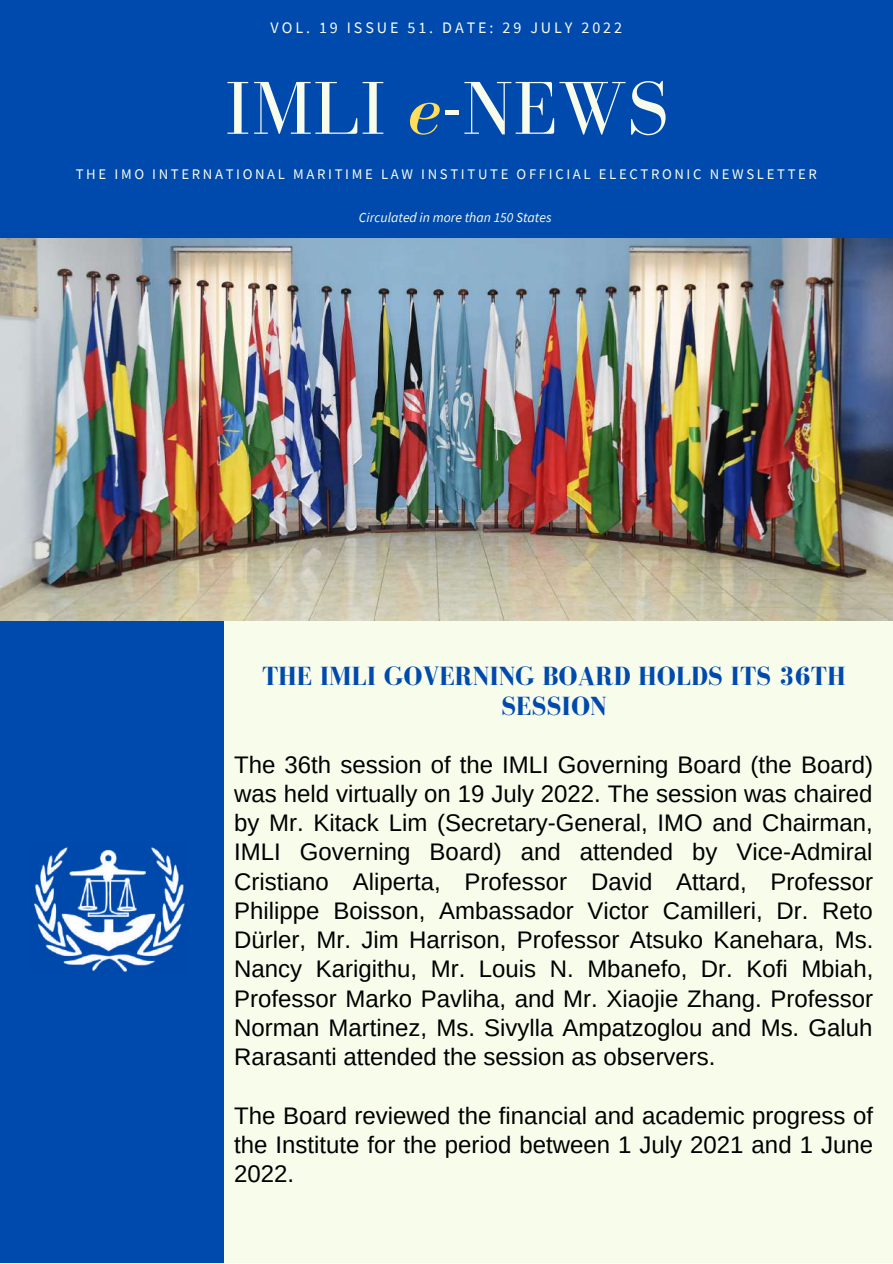
<style>
.page{position:relative;width:893px;height:1264px;background:#fff}
.page>*{position:absolute;margin:0;border:0;box-sizing:border-box;transform-origin:0 0}
.t1{font:77.1px "Bodoni FLF";color:#f8fceb}
.t2{font:700 27px/29.2px "Bodoni FLF";color:#004aad;text-align:center}
.t3{font:24px/29.2px "Arimo";color:#000;text-align:justify}
.t4{font:16.05px "Source Sans Pro";letter-spacing:.18em;color:#f8fceb}
.t5{font:14.7px "Source Sans Pro";letter-spacing:.18em;color:#f8fceb}
.t6{font:italic 13.8px "Source Sans Pro";color:#f8fceb}
.s1{font-style:italic;color:#ffde59}
</style>
<div class="page">
<div style="left:0;top:0;width:892px;height:1262px;background:#f8fceb"></div>
<div style="left:0;top:550px;width:223px;height:712px;background:#004aad"></div>
<div style="left:0;top:0;width:892px;height:253px;background:#004aad"></div>
<img style="left:34px;top:847px;width:151px;height:125px">
<img style="left:0;top:238px;width:892px;height:382px">
<p class="t4" style="left:270px;top:18px;width:353px">VOL. 19 ISSUE 51. DATE: 29 JULY 2022</p>
<h1 class="t1" style="left:224px;top:66px;width:446px">IMLI <span class="s1">e</span>-NEWS</h1>
<p class="t5" style="left:76px;top:165px;width:742px">THE IMO INTERNATIONAL MARITIME LAW INSTITUTE OFFICIAL ELECTRONIC NEWSLETTER</p>
<p class="t6" style="left:359px;top:209px;width:194px">Circulated in more than 150 States</p>
<p class="t2" style="left:262px;top:662px;width:585px">THE IMLI GOVERNING BOARD HOLDS ITS 36TH<br>SESSION</p>
<p class="t3" style="left:234px;top:750px;width:640px">The 36th session of the IMLI Governing Board (the Board) was held virtually on 19 July 2022. The session was chaired by Mr. Kitack Lim (Secretary-General, IMO and Chairman, IMLI Governing Board) and attended by Vice-Admiral Cristiano Aliperta, Professor David Attard, Professor Philippe Boisson, Ambassador Victor Camilleri, Dr. Reto Dürler, Mr. Jim Harrison, Professor Atsuko Kanehara, Ms.<br>Nancy Karigithu, Mr. Louis N. Mbanefo, Dr. Kofi Mbiah, Professor Marko Pavliha, and Mr. Xiaojie Zhang. Professor Norman Martinez, Ms. Sivylla Ampatzoglou and Ms. Galuh Rarasanti attended the session as observers.</p>
<p class="t3" style="left:234px;top:1100px;width:640px">The Board reviewed the financial and academic progress of the Institute for the period between 1 July 2021 and 1 June 2022.</p>
</div>
